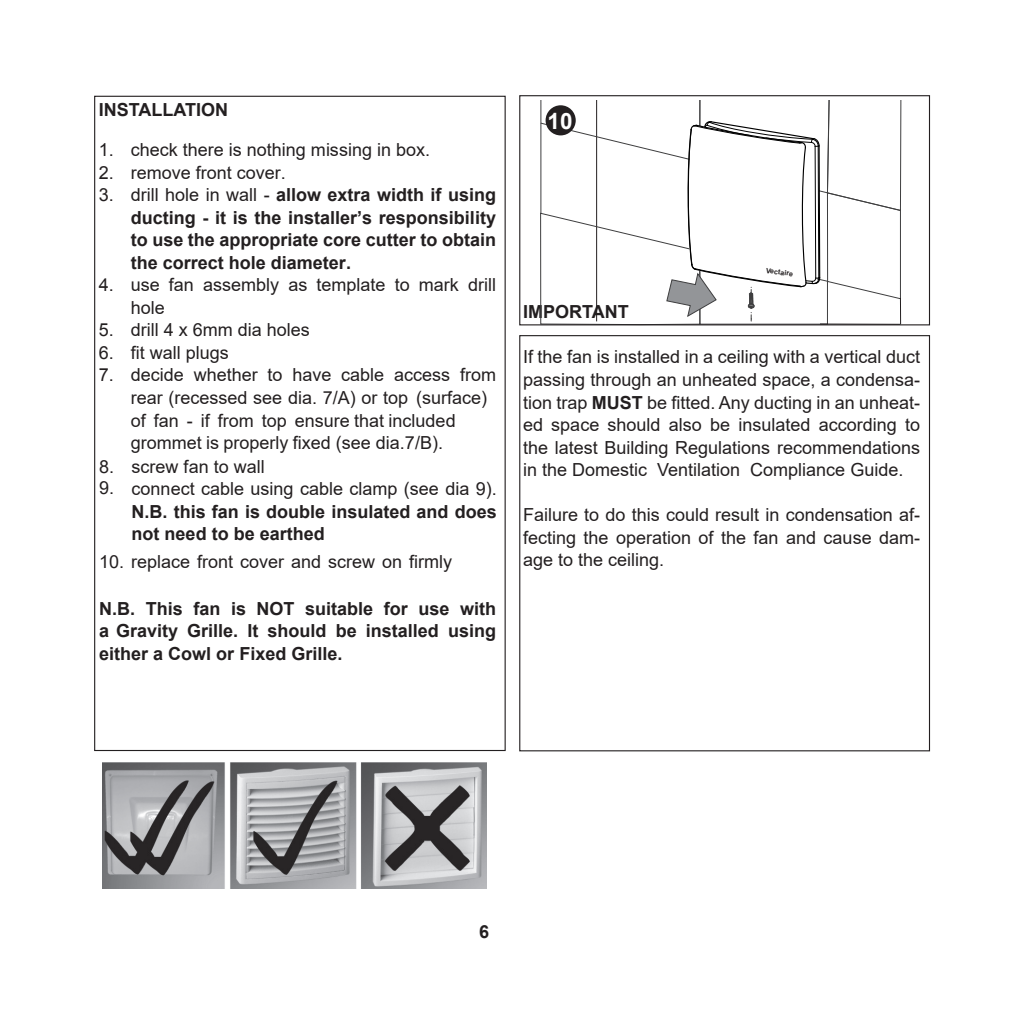
<style>
.page{position:relative;width:1021px;height:1021px;background:#fff}
.page>*{position:absolute;margin:0;border:0;box-sizing:border-box;transform-origin:0 0}
.t1{font:700 22.5px "Arial";color:#fff}
.Stile_di_paragrafo_a{font:18px/22.5px "Arial";color:#231f20}
.Stile_di_paragrafo_a-2{font:700 18px/22.5px "Arial";color:#231f20;text-align:justify}
.t2{font:700 7.2px "Arial";color:#231f20}
.s1{font-weight:400}
.s2{font-weight:700}
</style>
<div class="page">
<div style="left:102px;top:761px;width:384px;height:132px;background:linear-gradient(to right,#fff,#fff)"></div>
<img style="left:102px;top:762px;width:384px;height:126px">
<svg style="left:533px;top:100px;width:372px;height:226px"></svg>
<div style="left:519px;top:95px;width:411px;height:230px;border:1px solid #231f20"></div>
<div style="left:545px;top:105px;width:30px;height:30px;background:#231f20;border-radius:50%"></div>
<p class="Stile_di_paragrafo_a-2" style="left:99px;top:98px;width:131px">INSTALLATION</p>
<p class="Stile_di_paragrafo_a" style="left:99px;top:139px;width:333px">1. check there is nothing missing in box.</p>
<p class="Stile_di_paragrafo_a" style="left:99px;top:161px;width:188px">2. remove front cover.</p>
<p class="Stile_di_paragrafo_a-2" style="left:131px;top:184px;width:367px;text-indent:-32px"><span class="s1">3. drill hole in wall -</span> allow extra width if using ducting - it is the installer’s responsibility to use the appropriate core cutter to obtain the correct hole diameter.</p>
<p class="Stile_di_paragrafo_a" style="left:131px;top:274px;width:367px;text-indent:-32px">4. use fan assembly as template to mark drill hole</p>
<p class="Stile_di_paragrafo_a" style="left:99px;top:319px;width:212px">5. drill 4 x 6mm dia holes</p>
<p class="Stile_di_paragrafo_a" style="left:99px;top:341px;width:131px">6. fit wall plugs</p>
<p class="Stile_di_paragrafo_a" style="left:131px;top:364px;width:367px;text-indent:-32px">7. decide whether to have cable access from rear (recessed see dia. 7/A) or top (surface) of fan - if from top ensure that included grommet is properly fixed (see dia.7/B).</p>
<p class="Stile_di_paragrafo_a" style="left:99px;top:455px;width:17px">8.</p>
<p class="Stile_di_paragrafo_a" style="left:99px;top:476px;width:17px">9.</p>
<p class="Stile_di_paragrafo_a-2" style="left:132px;top:455px;width:366px;text-align:left"><span class="s1">screw fan to wall<br>connect cable using cable clamp (see dia 9).<br></span>N.B. this fan is double insulated and does not need to be earthed</p>
<p class="Stile_di_paragrafo_a" style="left:99px;top:550px;width:354px">10. replace front cover and screw on firmly</p>
<p class="Stile_di_paragrafo_a-2" style="left:99px;top:597px;width:398px">N.B. This fan is NOT suitable for use with a Gravity Grille. It should be installed using either a Cowl or Fixed Grille.</p>
<p class="t1" style="left:547px;top:105px;width:27px">10</p>
<p class="t2" style="left:766px;top:265px;width:29px;rotate:8deg">Vectaire</p>
<p class="Stile_di_paragrafo_a-2" style="left:523px;top:301px;width:107px">IMPORTANT</p>
<p class="Stile_di_paragrafo_a" style="left:523px;top:346px;width:398px;text-align:justify">If the fan is installed in a ceiling with a vertical duct passing through an unheated space, a condensa&shy;tion trap <span class="s2">MUST</span> be fitted. Any ducting in an unheat&shy;ed space should also be insulated according to the latest Building Regulations recommendations in the Domestic Ventilation Compliance Guide.</p>
<p class="Stile_di_paragrafo_a" style="left:523px;top:503px;width:398px;text-align:justify">Failure to do this could result in condensation af&shy;fecting the operation of the fan and cause dam&shy;age to the ceiling.</p>
<p class="Stile_di_paragrafo_a-2" style="left:479px;top:921px;width:12px">6</p>
</div>
